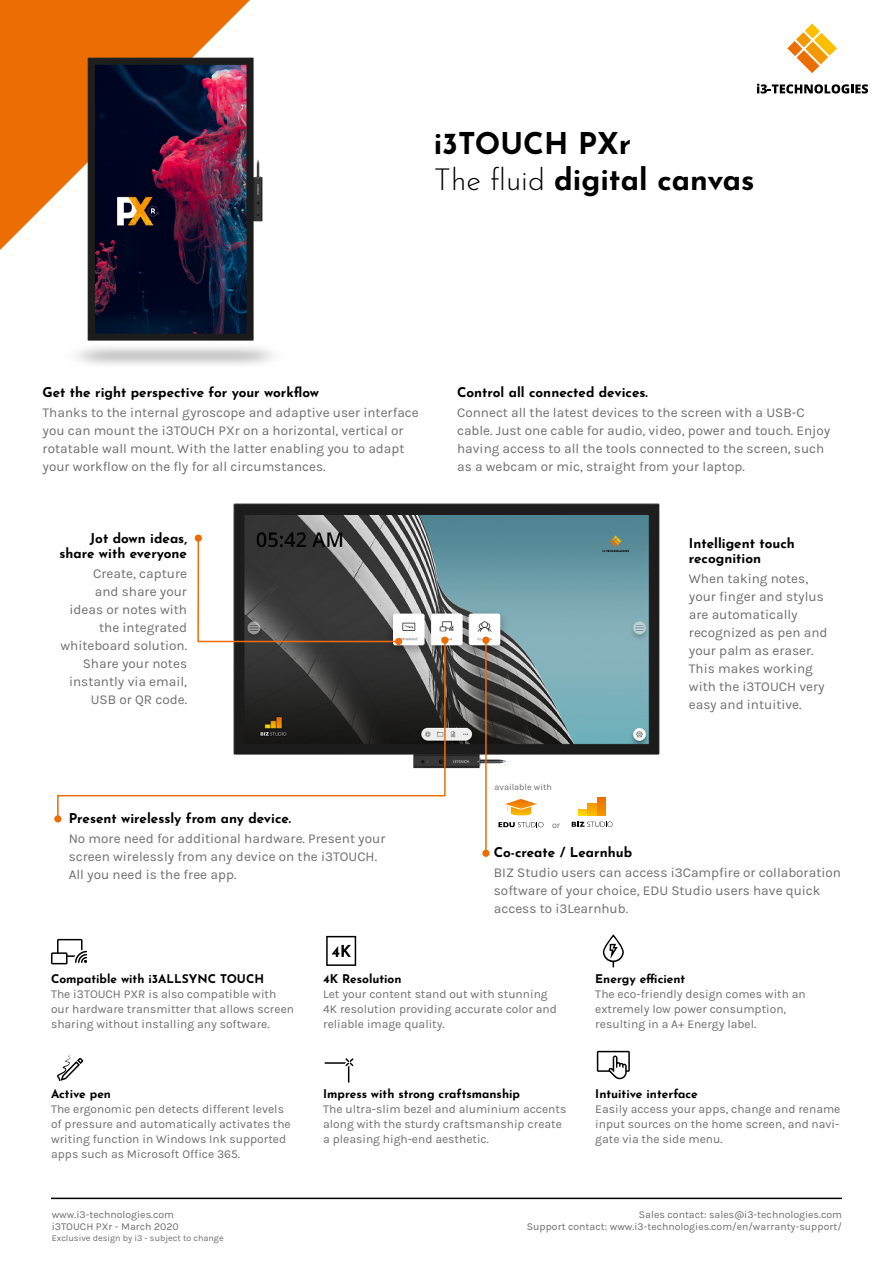
<style>
.page{position:relative;width:893px;height:1263px;background:#fff}
.page>*{position:absolute;margin:0;border:0;box-sizing:border-box;transform-origin:0 0}
.t1{font:700 30px/36px "Josefin Sans";color:#000}
.t2{font:13.5px/18px "Karla";color:#6f6e6e}
.t3{font:700 13.5px/15px "Josefin Sans";color:#000;text-align:right}
.t4{font:12px/15px "Karla";color:#6f6e6e}
.t5{font:700 12px "Josefin Sans";color:#000}
.t6{font:10.5px/12px "Karla";color:#6f6e6e;text-align:right}
.t7{font:9px "Karla";color:#6f6e6e}
.s1{font-weight:300}
</style>
<div class="page">
<hr style="left:51px;top:1197px;width:791px;height:2px;background:#000">
<div style="left:0;top:0;width:250px;height:20px;background:#ed6d05"></div>
<img style="left:0;top:20px;width:274px;height:345px">
<img style="left:194px;top:503px;width:466px;height:266px">
<svg style="left:51px;top:939px;width:36px;height:25px"></svg>
<svg style="left:57px;top:1053px;width:26px;height:28px"></svg>
<svg style="left:326px;top:935px;width:31px;height:31px"></svg>
<svg style="left:326px;top:936px;width:30px;height:30px"></svg>
<svg style="left:325px;top:1058px;width:28px;height:24px"></svg>
<svg style="left:603px;top:934px;width:21px;height:33px"></svg>
<svg style="left:596px;top:1050px;width:33px;height:30px"></svg>
<svg style="left:597px;top:1051px;width:33px;height:28px"></svg>
<svg style="left:197px;top:537px;width:203px;height:102px"></svg>
<div style="left:195px;top:534px;width:7px;height:8px;background:#ed6d05;border-radius:50%"></div>
<svg style="left:787px;top:23px;width:50px;height:50px"></svg>
<svg style="left:757px;top:84px;width:111px;height:10px"></svg>
<svg style="left:57px;top:639px;width:389px;height:181px"></svg>
<div style="left:54px;top:815px;width:7px;height:7px;background:#ed6d05;border-radius:50%"></div>
<div style="left:441px;top:637px;width:7px;height:7px;background:#ed6d05;border-radius:50%"></div>
<hr style="left:485px;top:640px;width:2px;height:213px;background:#ed6d05">
<div style="left:482px;top:850px;width:8px;height:7px;background:#ed6d05;border-radius:50%"></div>
<div style="left:482px;top:637px;width:8px;height:7px;background:#ed6d05;border-radius:50%"></div>
<svg style="left:579px;top:803px;width:17px;height:12px"></svg>
<svg style="left:597px;top:798px;width:8px;height:17px"></svg>
<svg style="left:572px;top:822px;width:41px;height:5px"></svg>
<svg style="left:498px;top:822px;width:45px;height:5px"></svg>
<svg style="left:505px;top:799px;width:32px;height:17px"></svg>
<h1 class="t1" style="left:434px;top:121px;width:322px">i3TOUCH PXr<br><span class="s1">The fluid</span> digital canvas</h1>
<p class="t3" style="left:43px;top:383px;width:278px">Get the right perspective for your workflow</p>
<p class="t2" style="left:43px;top:404px;width:378px">Thanks to the internal gyroscope and adaptive user interface you can mount the i3TOUCH PXr on a horizontal, vertical or rotatable wall mount. With the latter enabling you to adapt your workflow on the fly for all circumstances.</p>
<p class="t3" style="left:60px;top:528px;width:129px">Jot down ideas, share with everyone</p>
<p class="t2" style="left:60px;top:564px;width:128px;text-align:right">Create, capture<br>and share your ideas or notes with the integrated whiteboard solution.<br>Share your notes instantly via email,<br>USB or QR code.</p>
<p class="t3" style="left:69px;top:809px;width:224px">Present wirelessly from any device.</p>
<p class="t2" style="left:69px;top:830px;width:318px">No more need for additional hardware. Present your screen wirelessly from any device on the i3TOUCH.<br>All you need is the free app.</p>
<p class="t3" style="left:457px;top:383px;width:192px">Control all connected devices.</p>
<p class="t2" style="left:457px;top:404px;width:375px">Connect all the latest devices to the screen with a USB-C cable. Just one cable for audio, video, power and touch. Enjoy having access to all the tools connected to the screen, such as a webcam or mic, straight from your laptop.</p>
<p class="t7" style="left:494px;top:782px;width:59px">available with</p>
<p class="t7" style="left:552px;top:820px;width:10px">or</p>
<p class="t3" style="left:689px;top:534px;width:107px;text-align:left">Intelligent touch recognition</p>
<p class="t2" style="left:689px;top:570px;width:140px">When taking notes, your finger and stylus are automatically recognized as pen and your palm as eraser.<br>This makes working with the i3TOUCH very easy and intuitive.</p>
<p class="t3" style="left:494px;top:843px;width:140px">Co-create / Learnhub</p>
<p class="t2" style="left:494px;top:864px;width:349px">BIZ Studio users can access i3Campfire or collaboration software of your choice, EDU Studio users have quick access to i3Learnhub.</p>
<p class="t5" style="left:51px;top:968px;width:215px">Compatible with i3ALLSYNC TOUCH</p>
<p class="t4" style="left:51px;top:987px;width:245px">The i3TOUCH PXR is also compatible with our hardware transmitter that allows screen sharing without installing any software.</p>
<p class="t5" style="left:51px;top:1083px;width:62px">Active pen</p>
<p class="t4" style="left:51px;top:1102px;width:241px">The ergonomic pen detects different levels of pressure and automatically activates the writing function in Windows Ink supported apps such as Microsoft Office 365.</p>
<p class="t6" style="left:52px;top:1209px;width:129px;text-align:left">www.i3-technologies.com i3TOUCH PXr - March 2020</p>
<p class="t7" style="left:52px;top:1233px;width:174px">Exclusive design by i3 - subject to change</p>
<p class="t5" style="left:323px;top:968px;width:80px">4K Resolution</p>
<p class="t4" style="left:323px;top:987px;width:235px">Let your content stand out with stunning<br>4K resolution providing accurate color and reliable image quality.</p>
<p class="t5" style="left:323px;top:1083px;width:198px">Impress with strong craftsmanship</p>
<p class="t4" style="left:323px;top:1102px;width:245px">The ultra-slim bezel and aluminium accents along with the sturdy craftsmanship create a pleasing high-end aesthetic.</p>
<p class="t5" style="left:595px;top:968px;width:92px">Energy efficient</p>
<p class="t4" style="left:595px;top:987px;width:212px">The eco-friendly design comes with an extremely low power consumption, resulting in a A+ Energy label.</p>
<p class="t5" style="left:595px;top:1083px;width:104px">Intuitive interface</p>
<p class="t4" style="left:595px;top:1102px;width:247px;text-align:justify">Easily access your apps, change and rename input sources on the home screen, and navi&shy;gate via the side menu.</p>
<p class="t6" style="left:527px;top:1209px;width:317px">Sales contact: sales@i3-technologies.com<br>Support contact: www.i3-technologies.com/en/warranty-support/</p>
</div>
